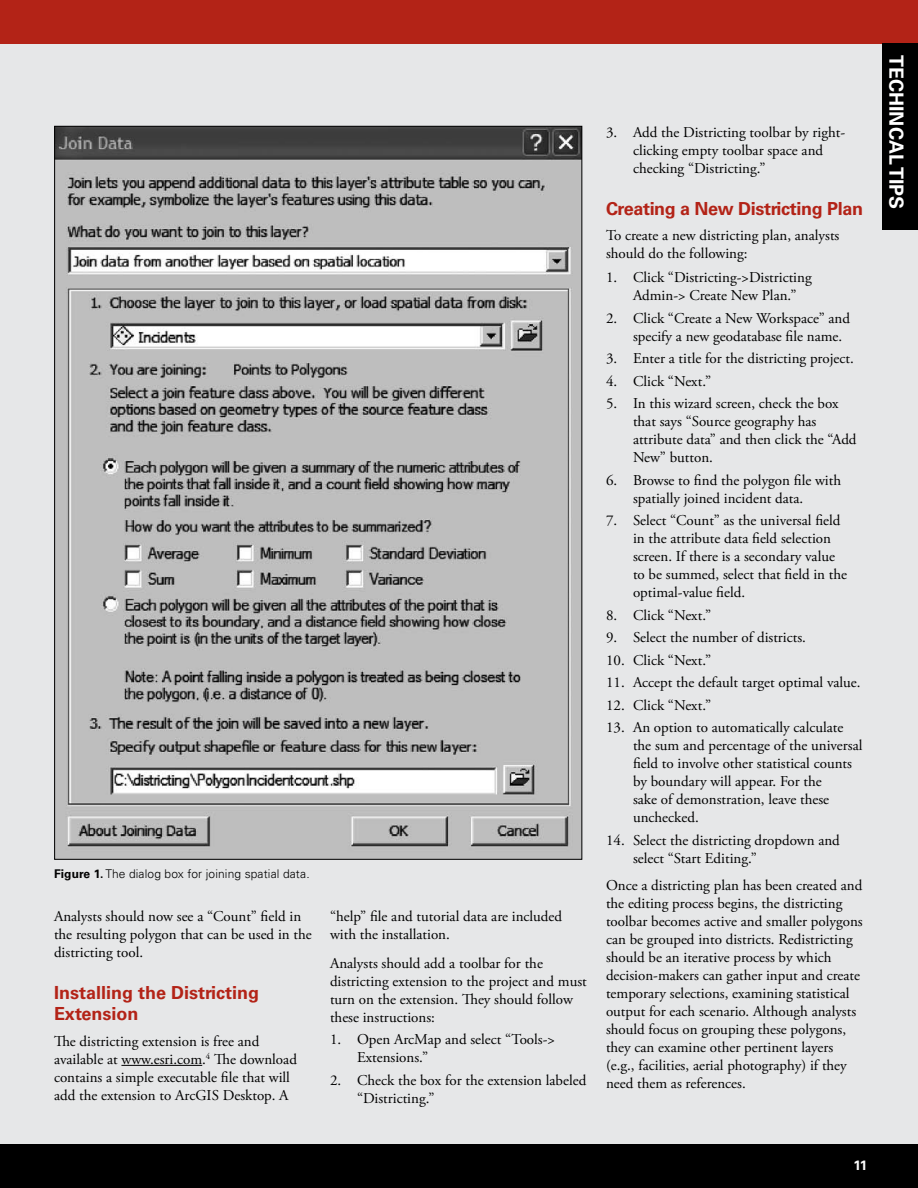
<style>
.page{position:relative;width:918px;height:1188px;background:#fff}
.page>*{position:absolute;margin:0;border:0;box-sizing:border-box;transform-origin:0 0}
.t1{font:700 19.5px "Univers";color:#fff}
.t2{font:700 18px/21px "Univers";color:#b32317}
.t3{font:700 18px "Univers";letter-spacing:-.02em;color:#b32317}
.t4{font:15px/18px "Adobe Garamond Pro";color:#000}
.t5{font:700 13.5px "Univers";color:#fff}
.t6{font:300 12px "Univers";letter-spacing:.01em;color:#000}
.s1{font-weight:700}
</style>
<div class="page">
<div style="left:0;top:1144px;width:918px;height:44px;background:#000"></div>
<div style="left:0;top:40px;width:918px;height:1104px;background:#e6e7e8"></div>
<div style="left:0;top:0;width:918px;height:44px;background:#b32317"></div>
<hr style="left:121px;top:1065px;width:81px;height:1px;background:#000">
<div style="left:882px;top:44px;width:36px;height:186px;background:#000"></div>
<img style="left:56px;top:128px;width:524px;height:730px">
<p class="t6" style="left:54px;top:867px;width:257px"><span class="s1">Figure 1.</span> The dialog box for joining spatial data.</p>
<p class="t4" style="left:54px;top:908px;width:259px">Analysts should now see a “Count” field in the resulting polygon that can be used in the districting tool.</p>
<p class="t2" style="left:54px;top:983px;width:207px">Installing the Districting<br>Extension</p>
<p class="t4" style="left:54px;top:1033px;width:244px">The districting extension is free and available at www.esri.com.<sup>4</sup> The download contains a simple executable file that will add the extension to ArcGIS Desktop. A</p>
<p class="t4" style="left:330px;top:908px;width:234px">“help” file and tutorial data are included with the installation.</p>
<p class="t4" style="left:330px;top:955px;width:258px">Analysts should add a toolbar for the districting extension to the project and must turn on the extension. They should follow these instructions:</p>
<p class="t4" style="left:357px;top:1031px;width:200px;text-indent:-27px">1. Open ArcMap and select “Tools-&gt;<br>Extensions.”</p>
<p class="t4" style="left:357px;top:1072px;width:231px;text-indent:-27px">2. Check the box for the extension labeled “Districting.”</p>
<p class="t4" style="left:633px;top:124px;width:214px;text-indent:-27px">3. Add the Districting toolbar by right&shy;clicking empty toolbar space and checking “Districting.”</p>
<p class="t3" style="left:606px;top:198px;width:259px">Creating a New Districting Plan</p>
<p class="t4" style="left:606px;top:227px;width:235px">To create a new districting plan, analysts should do the following:</p>
<p class="t4" style="left:633px;top:269px;width:180px;text-indent:-27px">1. Click “Districting-&gt;Districting<br>Admin-&gt; Create New Plan.”</p>
<p class="t4" style="left:633px;top:310px;width:219px;text-indent:-27px">2. Click “Create a New Workspace” and specify a new geodatabase file name.</p>
<p class="t4" style="left:606px;top:350px;width:249px">3. Enter a title for the districting project.</p>
<p class="t4" style="left:606px;top:373px;width:107px">4. Click “Next.”</p>
<p class="t4" style="left:633px;top:395px;width:225px;text-indent:-27px">5. In this wizard screen, check the box that says “Source geography has attribute data” and then click the “Add<br>New” button.</p>
<p class="t4" style="left:633px;top:472px;width:210px;text-indent:-27px">6. Browse to find the polygon file with spatially joined incident data.</p>
<p class="t4" style="left:633px;top:512px;width:216px;text-indent:-27px">7. Select “Count” as the universal field in the attribute data field selection screen. If there is a secondary value to be summed, select that field in the optimal-value field.</p>
<p class="t4" style="left:606px;top:607px;width:107px">8. Click “Next.”</p>
<p class="t4" style="left:606px;top:629px;width:202px">9. Select the number of districts.</p>
<p class="t4" style="left:606px;top:652px;width:107px">10. Click “Next.”</p>
<p class="t4" style="left:606px;top:674px;width:256px">11. Accept the default target optimal value.</p>
<p class="t4" style="left:606px;top:697px;width:107px">12. Click “Next.”</p>
<p class="t4" style="left:633px;top:719px;width:231px;text-indent:-27px">13. An option to automatically calculate the sum and percentage of the universal field to involve other statistical counts by boundary will appear. For the<br>sake of demonstration, leave these unchecked.</p>
<p class="t4" style="left:633px;top:832px;width:208px;text-indent:-27px">14. Select the districting dropdown and select “Start Editing.”</p>
<p class="t4" style="left:606px;top:877px;width:258px">Once a districting plan has been created and the editing process begins, the districting toolbar becomes active and smaller polygons can be grouped into districts. Redistricting should be an iterative process by which decision-makers can gather input and create temporary selections, examining statistical output for each scenario. Although analysts should focus on grouping these polygons, they can examine other pertinent layers (e.g., facilities, aerial photography) if they need them as references.</p>
<p class="t5" style="left:854px;top:1157px;width:15px">11</p>
<h1 class="t1" style="left:908px;top:55px;width:156px;rotate:90deg">TECHINCAL TIPS</h1>
</div>
